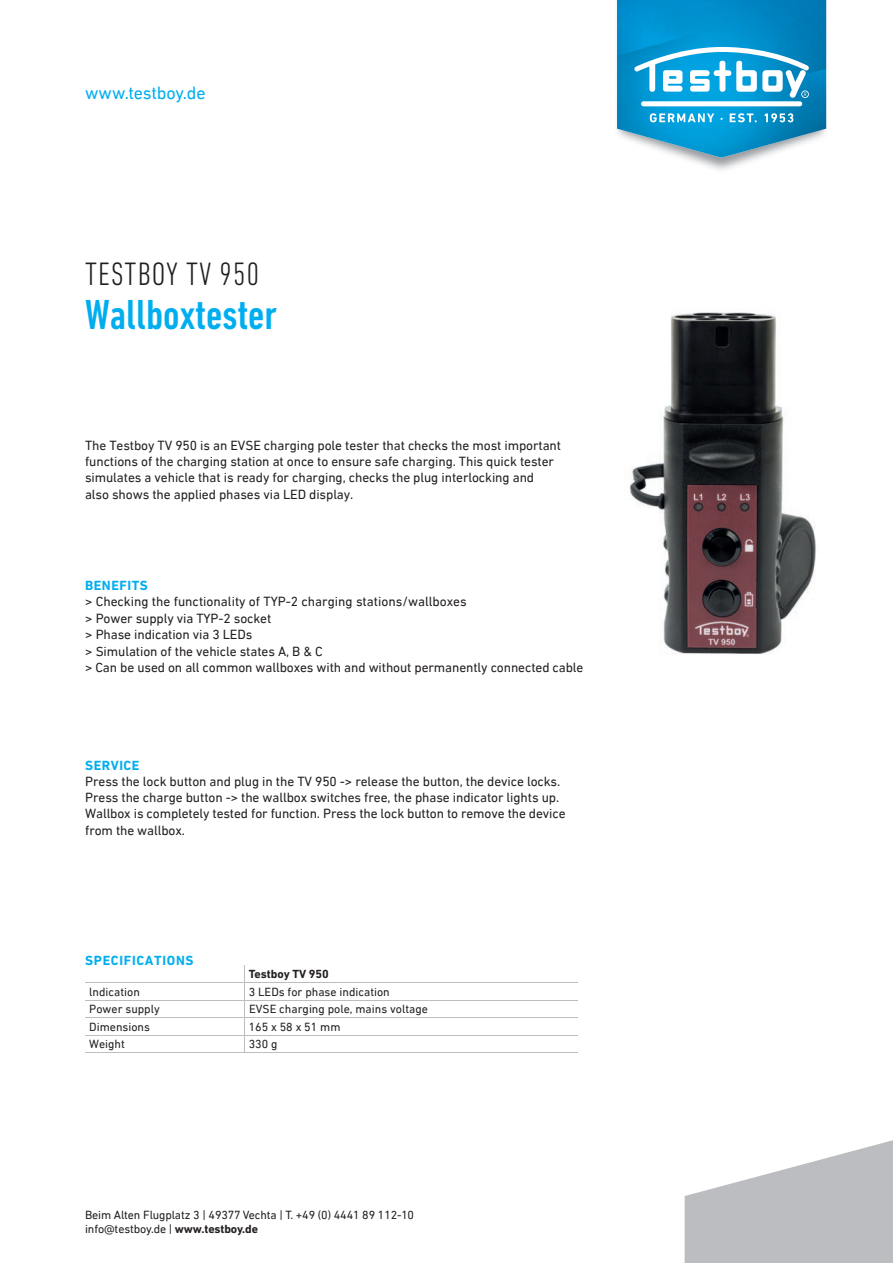
<style>
.page{position:relative;width:893px;height:1263px;background:#fff}
.page>*{position:absolute;margin:0;border:0;box-sizing:border-box;transform-origin:0 0}
.t1{font:500 condensed 42.75px "DIN Next LT Pro";color:#00aeef}
.t2{font:300 condensed 33px "DIN Next LT Pro";letter-spacing:.04em;color:#231f20}
.t3{font:18px "DIN Next LT Pro";letter-spacing:-.01em;color:#00aeef}
.t4{font:13.5px/16.2px "DIN Next LT Pro";letter-spacing:-.005em;color:#231f20}
.t5{font:700 13.5px "DIN Next LT Pro";letter-spacing:.045em;color:#00aeef}
.t6{font:12px/14.4px "DIN Next LT Pro";color:#231f20}
.t7{font:700 12px "DIN Next LT Pro";color:#231f20}
.s1{font-weight:700}
</style>
<div class="page">
<svg style="left:685px;top:1140px;width:208px;height:123px"></svg>
<hr style="left:85px;top:982px;width:159px;height:1px;background:#bcbdc0">
<hr style="left:244px;top:982px;width:334px;height:1px;background:#bcbdc0">
<hr style="left:85px;top:1000px;width:159px;height:1px;background:#bcbdc0">
<hr style="left:244px;top:1000px;width:334px;height:1px;background:#bcbdc0">
<hr style="left:85px;top:1017px;width:159px;height:1px;background:#bcbdc0">
<hr style="left:244px;top:1017px;width:334px;height:1px;background:#bcbdc0">
<hr style="left:85px;top:1035px;width:159px;height:1px;background:#bcbdc0">
<hr style="left:244px;top:1035px;width:334px;height:1px;background:#bcbdc0">
<svg style="left:244px;top:965px;width:1px;height:87px"></svg>
<hr style="left:85px;top:1052px;width:159px;height:1px;background:#bcbdc0">
<hr style="left:244px;top:1052px;width:334px;height:1px;background:#bcbdc0">
<svg style="left:617px;top:0;width:209px;height:158px"></svg>
<img style="left:629px;top:312px;width:187px;height:343px">
<h3 class="t3" style="left:85px;top:83px;width:122px">www.testboy.de</h3>
<h2 class="t2" style="left:85px;top:255px;width:175px">TESTBOY TV 950</h2>
<h1 class="t1" style="left:85px;top:290px;width:194px">Wallboxtester</h1>
<p class="t4" style="left:85px;top:437px;width:478px">The Testboy TV 950 is an EVSE charging pole tester that checks the most important functions of the charging station at once to ensure safe charging. This quick tester simulates a vehicle that is ready for charging, checks the plug interlocking and also shows the applied phases via LED display.</p>
<p class="t5" style="left:85px;top:577px;width:64px">BENEFITS</p>
<p class="t4" style="left:85px;top:593px;width:500px">&gt; Checking the functionality of TYP-2 charging stations/wallboxes<br>&gt; Power supply via TYP-2 socket<br>&gt; Phase indication via 3 LEDs<br>&gt; Simulation of the vehicle states A, B &amp; C<br>&gt; Can be used on all common wallboxes with and without permanently connected cable</p>
<p class="t5" style="left:85px;top:757px;width:56px">SERVICE</p>
<p class="t4" style="left:85px;top:773px;width:482px">Press the lock button and plug in the TV 950 -&gt; release the button, the device locks.<br>Press the charge button -&gt; the wallbox switches free, the phase indicator lights up.<br>Wallbox is completely tested for function. Press the lock button to remove the device from the wallbox.</p>
<p class="t5" style="left:85px;top:952px;width:110px">SPECIFICATIONS</p>
<p class="t7" style="left:249px;top:967px;width:82px">Testboy TV 950</p>
<p class="t6" style="left:89px;top:984px;width:52px">lndication</p>
<p class="t6" style="left:249px;top:984px;width:143px">3 LEDs for phase indication</p>
<p class="t6" style="left:89px;top:1002px;width:72px">Power supply</p>
<p class="t6" style="left:249px;top:1002px;width:180px">EVSE charging pole, mains voltage</p>
<p class="t6" style="left:89px;top:1019px;width:62px">Dimensions</p>
<p class="t6" style="left:249px;top:1019px;width:93px">165 x 58 x 51 mm</p>
<p class="t6" style="left:89px;top:1037px;width:37px">Weight</p>
<p class="t6" style="left:249px;top:1037px;width:30px">330 g</p>
<p class="t6" style="left:85px;top:1207px;width:331px">Beim Alten Flugplatz 3 | 49377 Vechta | T. +49 (0) 4441 89 112-10 info@testboy.de | <span class="s1">www.testboy.de</span></p>
</div>
